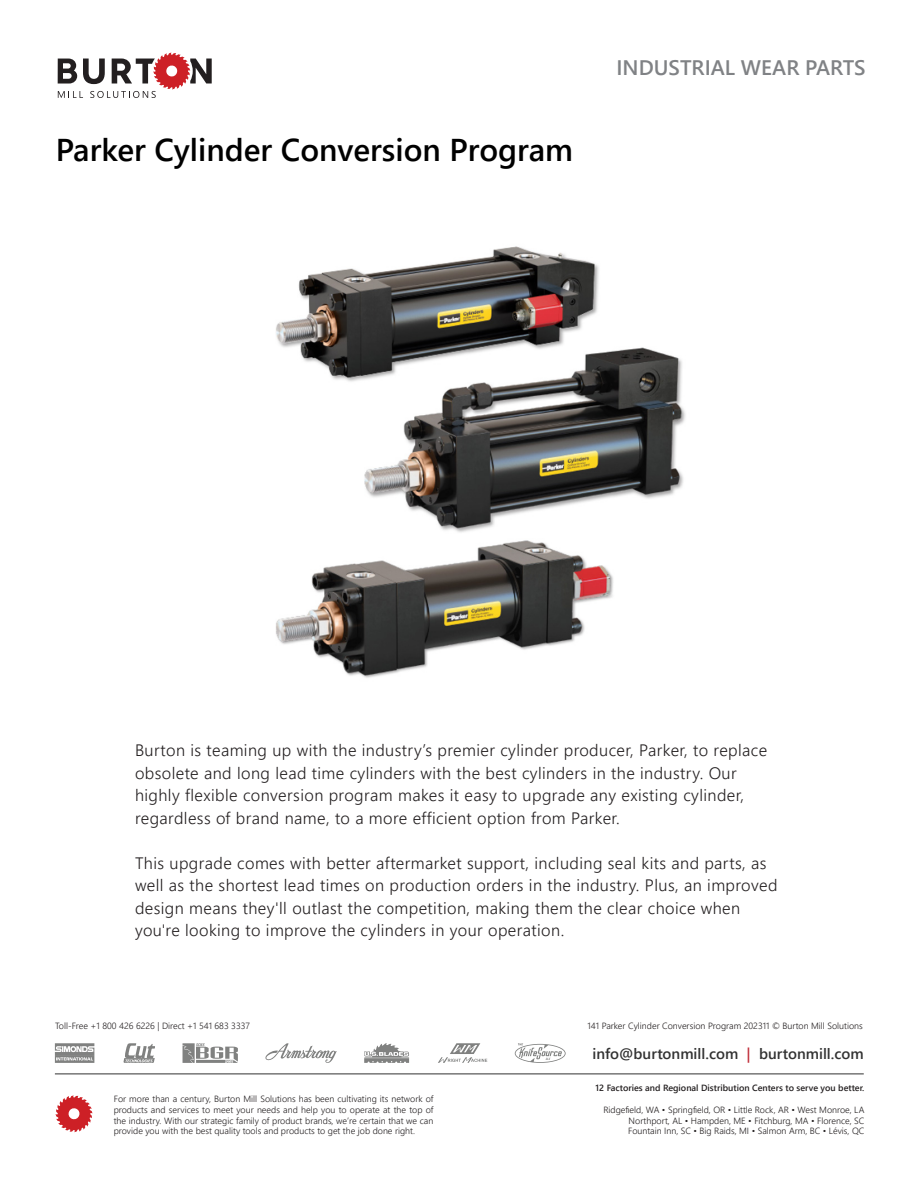
<style>
.page{position:relative;width:918px;height:1188px;background:#fff}
.page>*{position:absolute;margin:0;border:0;box-sizing:border-box;transform-origin:0 0}
.t1{font:600 31.5px "Segoe UI";color:#000}
.t2{font:600 21px "Segoe UI";color:#808285}
.MI_Paragraph_text{font:300 16.5px/22.5px "Segoe UI";letter-spacing:.025em;color:#231f20}
.t3{font:600 15px "Segoe UI";color:#323232}
.t4{font:300 9px/10.8px "Segoe UI";color:#231f20;text-align:justify}
.t5{font:600 9px "Segoe UI";color:#231f20}
.s1{color:#bf2b37}
</style>
<div class="page">
<svg style="left:55px;top:1043px;width:39px;height:20px"></svg>
<svg style="left:124px;top:1043px;width:31px;height:20px"></svg>
<svg style="left:183px;top:1043px;width:55px;height:20px"></svg>
<svg style="left:265px;top:1043px;width:72px;height:20px"></svg>
<svg style="left:364px;top:1043px;width:45px;height:20px"></svg>
<svg style="left:438px;top:1043px;width:49px;height:20px"></svg>
<svg style="left:515px;top:1043px;width:51px;height:20px"></svg>
<img style="left:276px;top:246px;width:410px;height:432px">
<svg style="left:58px;top:53px;width:154px;height:45px"></svg>
<svg style="left:55px;top:1095px;width:38px;height:38px"></svg>
<hr style="left:55px;top:1074px;width:809px;height:1px;background:#323232">
<p class="t1" style="left:56px;top:121px;width:519px">Parker Cylinder Conversion Program</p>
<p class="t2" style="left:617px;top:48px;width:251px">INDUSTRIAL WEAR PARTS</p>
<p class="MI_Paragraph_text" style="left:135px;top:737px;width:634px">Burton is teaming up with the industry’s premier cylinder producer, Parker, to replace obsolete and long lead time cylinders with the best cylinders in the industry. Our highly flexible conversion program makes it easy to upgrade any existing cylinder, regardless of brand name, to a more efficient option from Parker.</p>
<p class="MI_Paragraph_text" style="left:135px;top:850px;width:644px">This upgrade comes with better aftermarket support, including seal kits and parts, as well as the shortest lead times on production orders in the industry. Plus, an improved design means they'll outlast the competition, making them the clear choice when you're looking to improve the cylinders in your operation.</p>
<p class="t4" style="left:55px;top:1019px;width:196px">Toll-Free +1 800 426 6226 | Direct +1 541 683 3337</p>
<p class="t4" style="left:588px;top:1019px;width:277px">141 Parker Cylinder Conversion Program 202311 © Burton Mill Solutions</p>
<p class="t4" style="left:114px;top:1093px;width:321px">For more than a century, Burton Mill Solutions has been cultivating its network of products and services to meet your needs and help you to operate at the top of the industry. With our strategic family of product brands, we’re certain that we can provide you with the best quality tools and products to get the job done right.</p>
<p class="t3" style="left:592px;top:1040px;width:273px">info@burtonmill.com <span class="s1">|</span> burtonmill.com</p>
<p class="t5" style="left:596px;top:1080px;width:270px">12 Factories and Regional Distribution Centers to serve you better.</p>
<p class="t4" style="left:628px;top:1103px;width:238px;text-indent:-25px">Ridgefield, WA • Springfield, OR • Little Rock, AR • West Monroe, LA Northport, AL • Hampden, ME • Fitchburg, MA • Florence, SC Fountain Inn, SC • Big Raids, MI • Salmon Arm, BC • Lévis, QC</p>
</div>
